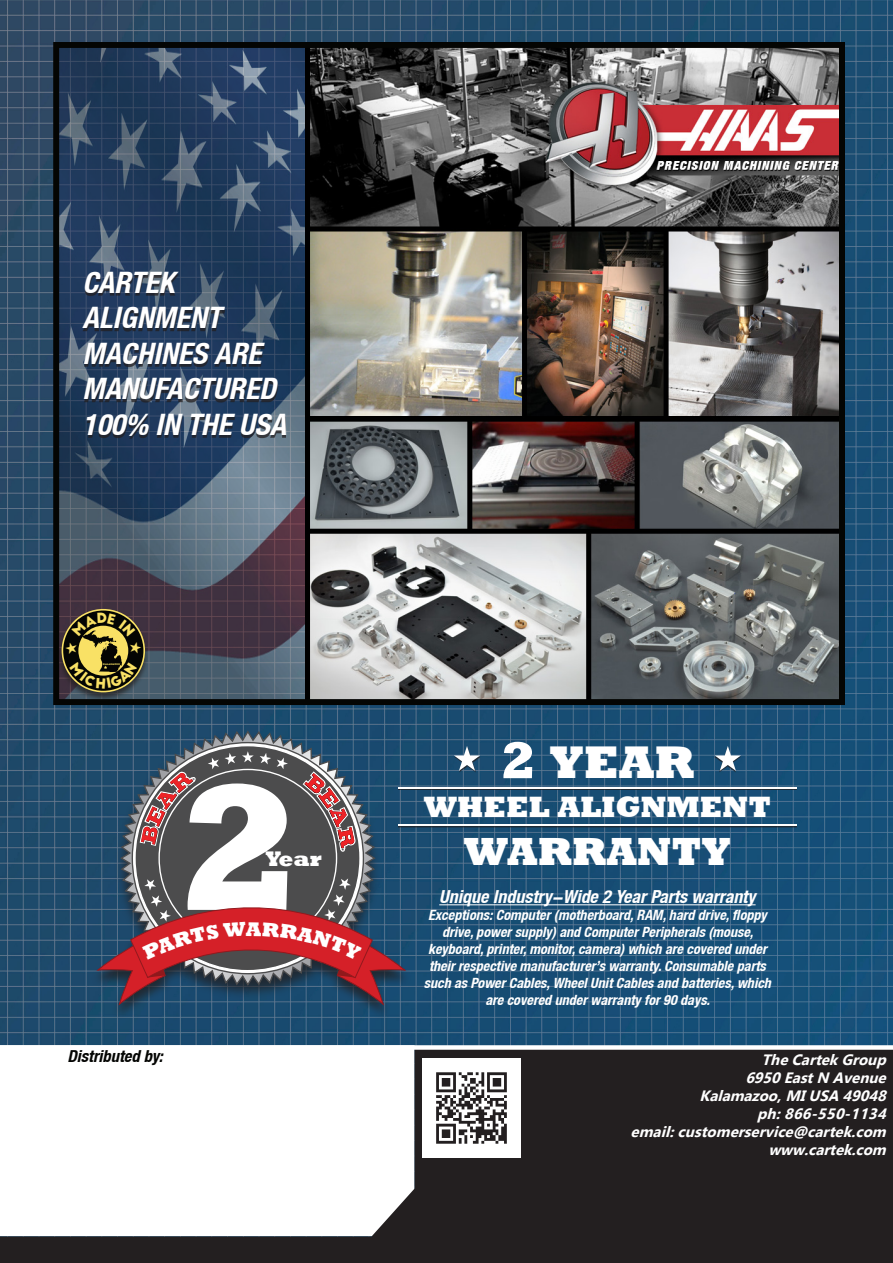
<style>
.page{position:relative;width:893px;height:1263px;background:#fff}
.page>*{position:absolute;margin:0;border:0;box-sizing:border-box;transform-origin:0 0}
.t1{font:800 182.4px "Rockwell";color:#fff}
.t2{font:800 46.95px "Rockwell";color:#fff}
.t3{font:800 40.2px "Rockwell";color:#fff}
.t4{font:800 30.15px "Rockwell";color:#fff}
.t5{font:italic 700 condensed 29.55px/35.4px "Helvetica Neue LT";color:#fff}
.t6{font:800 21.6px "Rockwell";color:#fff}
.t7{font:italic 700 condensed 18px "Helvetica Neue LT";color:#fff}
.t8{font:italic 700 condensed 16.5px "Helvetica Neue LT";color:#040503}
.t9{font:italic 700 15px/18px "Gadugi";color:#fff;text-align:right}
.t10{font:italic 700 condensed 14.1px/17px "Helvetica Neue LT";color:#fff;text-align:center}
.t11{font:2.25px "Big John";color:#f9e264}
.s1{font-size:52.5px}
</style>
<div class="page">
<img style="left:0;top:0;width:893px;height:1045px">
<img style="left:60px;top:49px;width:245px;height:649px">
<hr style="left:439px;top:904px;width:317px;height:1px;background:#fff">
<div style="left:90px;top:732px;width:323px;height:288px;background:#231f20;opacity:.75"></div>
<svg style="left:119px;top:729px;width:258px;height:149px;background:#44647c"></svg>
<div style="left:135px;top:746px;width:225px;height:225px;background:#4c4c4d;border-radius:50%"></div>
<svg style="left:242px;top:751px;width:12px;height:11px"></svg>
<svg style="left:225px;top:753px;width:11px;height:11px"></svg>
<svg style="left:208px;top:758px;width:11px;height:11px"></svg>
<svg style="left:277px;top:757px;width:11px;height:12px"></svg>
<svg style="left:260px;top:753px;width:11px;height:11px"></svg>
<svg style="left:302px;top:770px;width:53px;height:82px"></svg>
<svg style="left:139px;top:771px;width:58px;height:75px"></svg>
<hr style="left:398px;top:788px;width:399px;height:2px;background:#231f20;opacity:.75">
<hr style="left:398px;top:787px;width:399px;height:1px;background:#fff">
<hr style="left:398px;top:825px;width:399px;height:3px;background:#231f20;opacity:.75">
<hr style="left:398px;top:824px;width:399px;height:2px;background:#fff">
<div style="left:454px;top:747px;width:26px;height:25px;background:#231f20;opacity:.75"></div>
<svg style="left:454px;top:746px;width:26px;height:25px"></svg>
<div style="left:714px;top:747px;width:27px;height:25px;background:#231f20;opacity:.75"></div>
<svg style="left:715px;top:746px;width:26px;height:25px"></svg>
<svg style="left:0;top:1050px;width:893px;height:213px"></svg>
<div style="left:433px;top:1054px;width:401px;height:105px;background:#231f20;opacity:.75"></div>
<div style="left:434px;top:1053px;width:398px;height:104px;background:#231f20"></div>
<img style="left:422px;top:1059px;width:98px;height:98px">
<img style="left:305px;top:49px;width:533px;height:649px">
<div style="left:83px;top:274px;width:203px;height:165px;background:#231f20;opacity:.75"></div>
<div style="left:53px;top:42px;width:792px;height:663px;border:6px solid #040503"></div>
<div style="left:57px;top:608px;width:93px;height:93px;background:#231f20;opacity:.75"></div>
<svg style="left:62px;top:609px;width:83px;height:83px"></svg>
<svg style="left:63px;top:610px;width:80px;height:81px"></svg>
<svg style="left:97px;top:878px;width:309px;height:128px"></svg>
<svg style="left:65px;top:613px;width:77px;height:75px;background:#4c4524"></svg>
<h3 class="t5" style="left:83px;top:264px;width:205px">CARTEK<br>ALIGNMENT<br>MACHINES ARE<br>MANUFACTURED<br>100% IN THE USA</h3>
<p class="t11" style="left:103px;top:663px;width:18px">KALAMAZOO</p>
<h1 class="t1" style="left:176px;top:743px;width:127px">2</h1>
<h3 class="t6" style="left:265px;top:846px;width:58px">Year</h3>
<h2 class="t2" style="left:500px;top:735px;width:196px"><span class="s1">2</span> YEAR</h2>
<h3 class="t4" style="left:424px;top:789px;width:349px">WHEEL ALIGNMENT</h3>
<h3 class="t3" style="left:464px;top:828px;width:269px">WARRANTY</h3>
<p class="t7" style="left:439px;top:886px;width:318px">Unique Industry-Wide 2 Year Parts warranty</p>
<p class="t10" style="left:424px;top:906px;width:349px">Exceptions: Computer (motherboard, RAM, hard drive, floppy drive, power supply) and Computer Peripherals (mouse, keyboard, printer, monitor, camera) which are covered under their respective manufacturer’s warranty. Consumable parts such as Power Cables, Wheel Unit Cables and batteries, which are covered under warranty for 90 days.</p>
<p class="t8" style="left:68px;top:1046px;width:97px">Distributed by:</p>
<p class="t9" style="left:631px;top:1050px;width:261px">TheCartekGroup<br>6950EastN Avenue<br>Kalamazoo,MIUSA 49048<br>ph: 866-550-1134 email:customerservice@cartek.com www.cartek.com</p>
</div>
